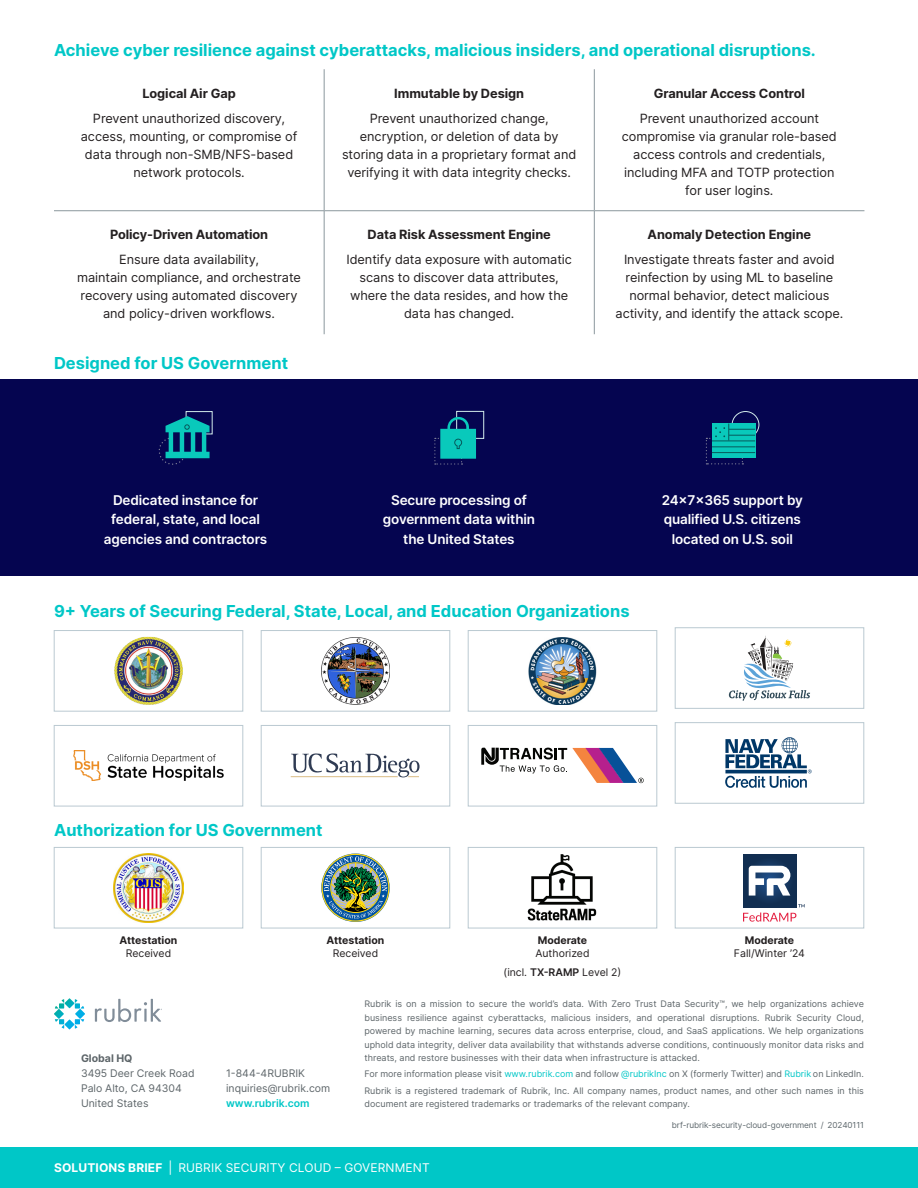
<style>
.page{position:relative;width:918px;height:1188px;background:#fff}
.page>*{position:absolute;margin:0;border:0;box-sizing:border-box;transform-origin:0 0}
.BRF_h1{font:700 16.5px "Inter";color:#00c7c7}
.ds_icon_txt{font:600 13.5px/19.5px "Inter";letter-spacing:-.01em;color:#fff;text-align:center}
.txt{font:12.75px/18px "Inter";letter-spacing:-.005em;color:#231f20;text-align:center}
.t1{font:700 12.75px "Inter";letter-spacing:-.005em;color:#231f20}
.t2{font:12px "Inter";letter-spacing:.01em;color:#fff}
.t3{font:10.5px/15px "Inter";color:#5d6569}
.BRF_text{font:10.5px "Inter";color:#231f20}
.BRF_text-2{font:700 10.5px "Inter";color:#231f20}
.t4{font:600 10.5px "Inter";color:#00c7c7}
.t5{font:700 10.5px "Inter";color:#5d6569}
.t6{font:9px/13.5px "Inter";color:#5d6569;text-align:justify}
.t7{font:8.25px "Inter";letter-spacing:-.01em;color:#5c666b}
.s1{font-weight:600}
.s2{color:#00c7c7}
.s3{font-weight:700}
</style>
<div class="page">
<div style="left:0;top:1148px;width:918px;height:40px;background:#00c7c7"></div>
<svg style="left:54px;top:998px;width:31px;height:31px"></svg>
<svg style="left:95px;top:999px;width:67px;height:23px"></svg>
<div style="left:0;top:379px;width:918px;height:197px;background:#050550"></div>
<svg style="left:159px;top:411px;width:54px;height:54px"></svg>
<div style="left:456px;top:411px;width:28px;height:28px;border:1px solid #d1eaeb"></div>
<svg style="left:434px;top:417px;width:42px;height:48px"></svg>
<div style="left:732px;top:411px;width:27px;height:27px;border:1px solid #d1eaeb;border-radius:50%"></div>
<svg style="left:706px;top:424px;width:49px;height:40px"></svg>
<hr style="left:54px;top:210px;width:270px;height:1px;background:#8b979d">
<hr style="left:324px;top:210px;width:270px;height:1px;background:#8b979d">
<hr style="left:594px;top:210px;width:270px;height:1px;background:#8b979d">
<hr style="left:324px;top:69px;width:1px;height:141px;background:#8b979d">
<hr style="left:594px;top:69px;width:1px;height:141px;background:#8b979d">
<hr style="left:324px;top:211px;width:1px;height:123px;background:#8b979d">
<hr style="left:594px;top:211px;width:1px;height:123px;background:#8b979d">
<img style="left:114px;top:637px;width:69px;height:68px">
<img style="left:73px;top:750px;width:151px;height:31px">
<svg style="left:291px;top:753px;width:129px;height:24px"></svg>
<svg style="left:481px;top:747px;width:163px;height:36px"></svg>
<svg style="left:725px;top:737px;width:87px;height:51px"></svg>
<img style="left:322px;top:637px;width:67px;height:68px">
<img style="left:529px;top:637px;width:67px;height:68px">
<svg style="left:729px;top:636px;width:81px;height:65px"></svg>
<img style="left:114px;top:853px;width:69px;height:69px">
<div style="left:54px;top:847px;width:189px;height:81px;border:1px solid #bac9d1"></div>
<div style="left:54px;top:725px;width:189px;height:81px;border:1px solid #bac9d1"></div>
<div style="left:54px;top:630px;width:189px;height:81px;border:1px solid #bac9d1"></div>
<img style="left:321px;top:853px;width:69px;height:69px">
<div style="left:261px;top:847px;width:189px;height:81px;border:1px solid #bac9d1"></div>
<div style="left:261px;top:725px;width:189px;height:81px;border:1px solid #bac9d1"></div>
<div style="left:261px;top:630px;width:189px;height:81px;border:1px solid #bac9d1"></div>
<div style="left:743px;top:854px;width:53px;height:53px;background:#112e51"></div>
<div style="left:748px;top:859px;width:44px;height:44px;background:#133256;border-radius:50%"></div>
<div style="left:748px;top:859px;width:43px;height:43px;background:#143358;border-radius:50%"></div>
<div style="left:751px;top:862px;width:38px;height:38px;background:#16375e;border-radius:50%"></div>
<div style="left:751px;top:862px;width:37px;height:37px;background:#163860;border-radius:50%"></div>
<div style="left:753px;top:864px;width:33px;height:33px;background:#4c6687;border-radius:50%"></div>
<div style="left:754px;top:865px;width:32px;height:32px;background:#183c66;border-radius:50%"></div>
<div style="left:754px;top:865px;width:31px;height:31px;background:#4c6889;border-radius:50%"></div>
<svg style="left:743px;top:913px;width:53px;height:9px"></svg>
<svg style="left:749px;top:866px;width:41px;height:30px"></svg>
<svg style="left:798px;top:904px;width:7px;height:3px"></svg>
<div style="left:468px;top:847px;width:189px;height:81px;border:1px solid #bac9d1"></div>
<div style="left:468px;top:725px;width:189px;height:81px;border:1px solid #bac9d1"></div>
<div style="left:468px;top:630px;width:189px;height:81px;border:1px solid #bac9d1"></div>
<img style="left:528px;top:854px;width:68px;height:67px">
<div style="left:675px;top:847px;width:189px;height:81px;border:1px solid #bac9d1"></div>
<div style="left:675px;top:722px;width:189px;height:81px;border:1px solid #bac9d1"></div>
<div style="left:675px;top:628px;width:189px;height:81px;border:1px solid #bac9d1"></div>
<p class="BRF_h1" style="left:54px;top:38px;width:763px">Achieve cyber resilience against cyberattacks, malicious insiders, and operational disruptions.</p>
<p class="t1" style="left:142px;top:84px;width:95px">Logical Air Gap</p>
<p class="txt" style="left:81px;top:109px;width:218px">Prevent unauthorized discovery, access, mounting, or compromise of data through non-SMB/NFS-based network protocols.</p>
<p class="t1" style="left:394px;top:84px;width:131px">Immutable by Design</p>
<p class="txt" style="left:342px;top:109px;width:236px">Prevent unauthorized change, encryption, or deletion of data by storing data in a proprietary format and verifying it with data integrity checks.</p>
<p class="t1" style="left:654px;top:84px;width:153px">Granular Access Control</p>
<p class="txt" style="left:622px;top:109px;width:216px">Prevent unauthorized account compromise via granular role-based access controls and credentials, including MFA and TOTP protection for user logins.</p>
<p class="t1" style="left:110px;top:225px;width:159px">Policy-Driven Automation</p>
<p class="txt" style="left:77px;top:250px;width:225px">Ensure data availability,<br>maintain compliance, and orchestrate recovery using automated discovery and policy-driven workflows.</p>
<p class="BRF_h1" style="left:54px;top:351px;width:236px">Designed for US Government</p>
<p class="t1" style="left:368px;top:225px;width:185px">Data Risk Assessment Engine</p>
<p class="txt" style="left:346px;top:250px;width:227px">Identify data exposure with automatic scans to discover data attributes, where the data resides, and how the data has changed.</p>
<p class="t1" style="left:648px;top:225px;width:165px">Anomaly Detection Engine</p>
<p class="txt" style="left:616px;top:250px;width:229px">Investigate threats faster and avoid reinfection by using ML to baseline normal behavior, detect malicious activity, and identify the attack scope.</p>
<p class="ds_icon_txt" style="left:104px;top:490px;width:165px">Dedicated instance for federal, state, and local agencies and contractors</p>
<p class="ds_icon_txt" style="left:383px;top:490px;width:154px">Secure processing of government data within the United States</p>
<p class="ds_icon_txt" style="left:662px;top:490px;width:143px">24×7×365 support by qualified U.S. citizens located on U.S. soil</p>
<p class="BRF_h1" style="left:54px;top:598px;width:577px">9+ Years of Securing Federal, State, Local, and Education Organizations</p>
<p class="BRF_h1" style="left:54px;top:818px;width:270px">Authorization for US Government</p>
<p class="BRF_text-2" style="left:120px;top:933px;width:59px">Attestation</p>
<p class="BRF_text" style="left:126px;top:946px;width:47px">Received</p>
<p class="BRF_text-2" style="left:327px;top:933px;width:59px">Attestation</p>
<p class="BRF_text" style="left:333px;top:946px;width:47px">Received</p>
<p class="BRF_text-2" style="left:538px;top:933px;width:51px">Moderate</p>
<p class="BRF_text" style="left:535px;top:946px;width:56px">Authorized</p>
<p class="BRF_text" style="left:504px;top:965px;width:119px">(incl. <span class="s1">TX-RAMP</span> Level 2)</p>
<p class="BRF_text-2" style="left:745px;top:933px;width:51px">Moderate</p>
<p class="BRF_text" style="left:734px;top:946px;width:73px">Fall/Winter ’24</p>
<p class="t5" style="left:81px;top:1050px;width:53px">Global HQ</p>
<p class="t3" style="left:81px;top:1065px;width:115px">3495 Deer Creek Road<br>Palo Alto, CA 94304<br>United States</p>
<p class="t3" style="left:226px;top:1065px;width:106px">1-844-4RUBRIK inquiries@rubrik.com</p>
<p class="t4" style="left:226px;top:1095px;width:85px">www.rubrik.com</p>
<p class="t6" style="left:364px;top:997px;width:501px">Rubrik is on a mission to secure the world’s data. With Zero Trust Data Security™, we help organizations achieve business resilience against cyberattacks, malicious insiders, and operational disruptions. Rubrik Security Cloud, powered by machine learning, secures data across enterprise, cloud, and SaaS applications. We help organizations uphold data integrity, deliver data availability that withstands adverse conditions, continuously monitor data risks and threats, and restore businesses with their data when infrastructure is attacked.</p>
<p class="t6" style="left:364px;top:1066px;width:501px;line-height:16.2px">For more information please visit <span class="s2">www.rubrik.com</span> and follow <span class="s2">@rubrikInc</span> on X (formerly Twitter) and <span class="s2">Rubrik</span> on LinkedIn.<br>Rubrik is a registered trademark of Rubrik, Inc. All company names, product names, and other such names in this</p>
<p class="t6" style="left:364px;top:1097px;width:327px">document are registered trademarks or trademarks of the relevant company.</p>
<p class="t7" style="left:672px;top:1119px;width:194px">brf-rubrik-security-cloud-government / 20240111</p>
<h3 class="t2" style="left:54px;top:1159px;width:377px"><span class="s3">SOLUTIONS BRIEF</span> | RUBRIK SECURITY CLOUD – GOVERNMENT</h3>
</div>
